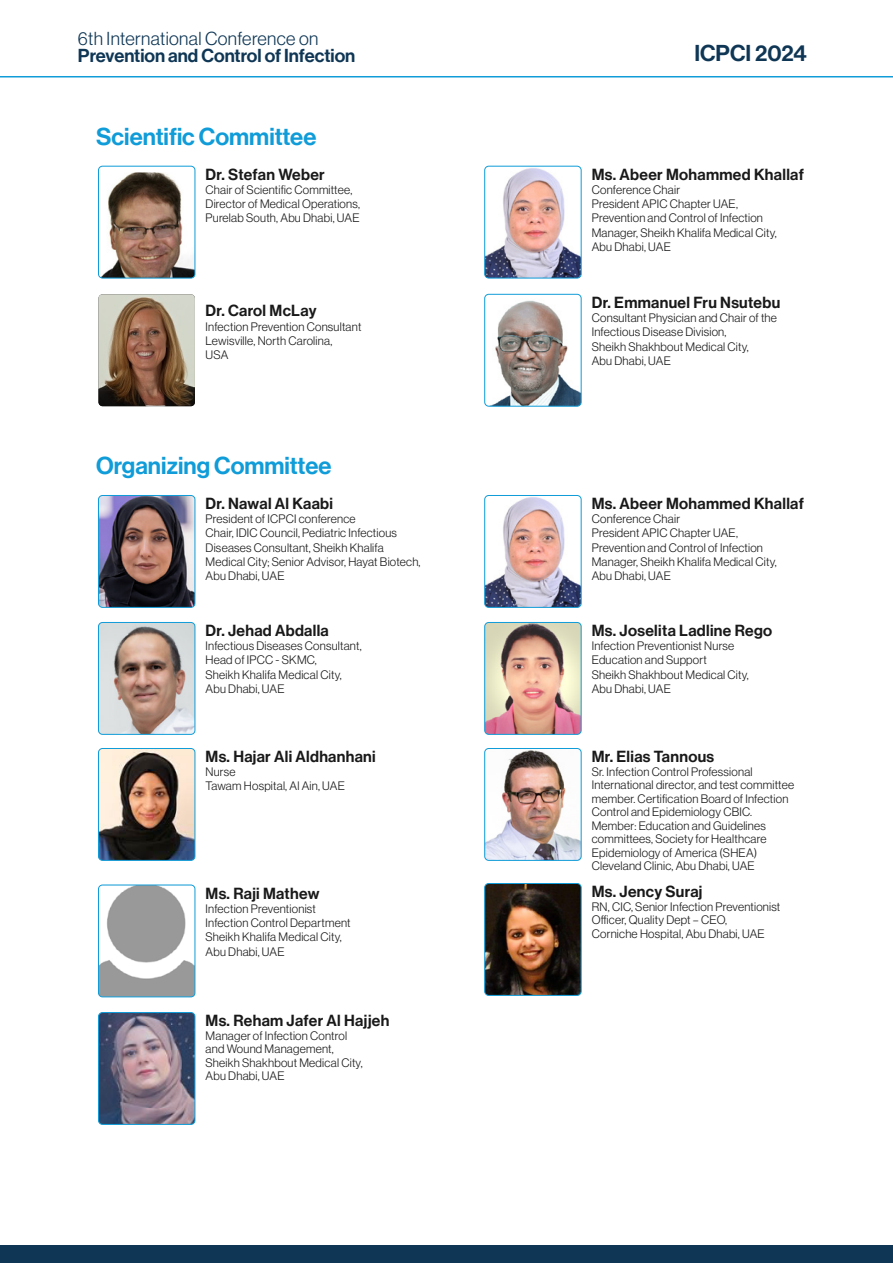
<style>
.page{position:relative;width:893px;height:1263px;background:#fff}
.page>*{position:absolute;margin:0;border:0;box-sizing:border-box;transform-origin:0 0}
.t1{font:24px "Neue Haas Display Mediu";color:#0f9cd8}
.t2{font:22.5px "Neue Haas Display Mediu";color:#0f3755}
.t3{font:18.45px "Neue Haas Display Mediu";color:#0f3755}
.t4{font:300 18.45px "Neue Haas Display";letter-spacing:.02em;color:#0f3755}
.t5{font:15.75px "Neue Haas Display Mediu";letter-spacing:.02em;color:#191919}
.t6{font:300 12px/14.2px "Neue Haas Display";letter-spacing:.02em;color:#191919}
</style>
<div class="page">
<img style="left:98px;top:172px;width:97px;height:106px">
<div style="left:98px;top:166px;width:97px;height:112px;border:1px solid #0f9cd8;border-radius:4px"></div>
<hr style="left:0;top:76px;width:893px;height:1px;background:#0f9cd8">
<div style="left:0;top:1245px;width:893px;height:18px;background:#0f3755"></div>
<img style="left:486px;top:294px;width:95px;height:112px">
<div style="left:484px;top:294px;width:97px;height:113px;border:1px solid #0f9cd8;border-radius:4px"></div>
<img style="left:98px;top:294px;width:97px;height:112px">
<img style="left:100px;top:495px;width:95px;height:112px">
<div style="left:98px;top:495px;width:97px;height:113px;border:1px solid #0f9cd8;border-radius:4px"></div>
<img style="left:486px;top:495px;width:95px;height:112px">
<div style="left:484px;top:495px;width:97px;height:113px;border:1px solid #0f9cd8;border-radius:4px"></div>
<img style="left:486px;top:623px;width:95px;height:111px">
<div style="left:484px;top:622px;width:97px;height:113px;border:1px solid #0f9cd8;border-radius:4px"></div>
<img style="left:485px;top:166px;width:96px;height:112px">
<div style="left:484px;top:166px;width:97px;height:112px;border:1px solid #0f9cd8;border-radius:4px"></div>
<img style="left:100px;top:622px;width:95px;height:112px">
<div style="left:98px;top:622px;width:97px;height:113px;border:1px solid #0f9cd8;border-radius:4px"></div>
<img style="left:486px;top:748px;width:95px;height:112px">
<div style="left:484px;top:748px;width:97px;height:113px;border:1px solid #0f9cd8;border-radius:4px"></div>
<img style="left:100px;top:748px;width:95px;height:112px">
<div style="left:98px;top:748px;width:97px;height:113px;border:1px solid #0f9cd8;border-radius:4px"></div>
<img style="left:98px;top:885px;width:97px;height:112px">
<div style="left:98px;top:885px;width:97px;height:112px;border:1px solid #0f9cd8;border-radius:4px"></div>
<img style="left:486px;top:883px;width:95px;height:112px">
<div style="left:484px;top:883px;width:97px;height:113px;border:1px solid #0f9cd8;border-radius:4px"></div>
<img style="left:100px;top:1012px;width:95px;height:112px">
<div style="left:98px;top:1012px;width:97px;height:113px;border:1px solid #0f9cd8;border-radius:4px"></div>
<h3 class="t4" style="left:78px;top:28px;width:242px">6th International Conference on</h3>
<h3 class="t3" style="left:78px;top:45px;width:279px">Prevention and Control of Infection</h3>
<h2 class="t2" style="left:694px;top:40px;width:114px">ICPCI 2024</h2>
<h1 class="t1" style="left:96px;top:122px;width:222px">Scientific Committee</h1>
<h3 class="t5" style="left:206px;top:165px;width:121px">Dr. Stefan Weber</h3>
<p class="t6" style="left:206px;top:183px;width:156px">Chair of Scientific Committee,<br>Director of Medical Operations,<br>Purelab South, Abu Dhabi, UAE</p>
<h3 class="t5" style="left:206px;top:302px;width:113px">Dr. Carol McLay</h3>
<p class="t6" style="left:206px;top:319px;width:157px">Infection Prevention Consultant<br>Lewisville, North Carolina,<br>USA</p>
<h1 class="t1" style="left:96px;top:452px;width:237px">Organizing Committee</h1>
<h3 class="t5" style="left:206px;top:494px;width:129px">Dr. Nawal Al Kaabi</h3>
<p class="t6" style="left:206px;top:512px;width:216px">President of ICPCI conference<br>Chair, IDIC Council, Pediatric Infectious Diseases Consultant, Sheikh Khalifa Medical City; Senior Advisor, Hayat Biotech, Abu Dhabi, UAE</p>
<h3 class="t5" style="left:206px;top:621px;width:125px">Dr. Jehad Abdalla</h3>
<p class="t6" style="left:206px;top:639px;width:158px">Infectious Diseases Consultant,<br>Head of IPCC - SKMC,<br>Sheikh Khalifa Medical City,<br>Abu Dhabi, UAE</p>
<h3 class="t5" style="left:206px;top:747px;width:172px">Ms. Hajar Ali Aldhanhani</h3>
<p class="t6" style="left:206px;top:765px;width:141px">Nurse<br>Tawam Hospital, Al Ain, UAE</p>
<h3 class="t5" style="left:206px;top:884px;width:116px">Ms. Raji Mathew</h3>
<p class="t6" style="left:206px;top:901px;width:146px">Infection Preventionist<br>Infection Control Department<br>Sheikh Khalifa Medical City,<br>Abu Dhabi, UAE</p>
<h3 class="t5" style="left:206px;top:1011px;width:185px">Ms. Reham Jafer Al Hajjeh</h3>
<p class="t6" style="left:206px;top:1028px;width:159px;line-height:13.5px">Manager of Infection Control and Wound Management,<br>Sheikh Shakhbout Medical City,<br>Abu Dhabi, UAE</p>
<h3 class="t5" style="left:592px;top:165px;width:214px">Ms. Abeer Mohammed Khallaf</h3>
<p class="t6" style="left:592px;top:183px;width:186px">Conference Chair<br>President APIC Chapter UAE,<br>Prevention and Control of Infection<br>Manager, Sheikh Khalifa Medical City,<br>Abu Dhabi, UAE</p>
<h3 class="t5" style="left:592px;top:293px;width:190px">Dr. Emmanuel Fru Nsutebu</h3>
<p class="t6" style="left:592px;top:311px;width:187px">Consultant Physician and Chair of the<br>Infectious Disease Division,<br>Sheikh Shakhbout Medical City,<br>Abu Dhabi, UAE</p>
<h3 class="t5" style="left:592px;top:494px;width:214px">Ms. Abeer Mohammed Khallaf</h3>
<p class="t6" style="left:592px;top:512px;width:186px">Conference Chair<br>President APIC Chapter UAE,<br>Prevention and Control of Infection<br>Manager, Sheikh Khalifa Medical City,<br>Abu Dhabi, UAE</p>
<h3 class="t5" style="left:592px;top:621px;width:182px">Ms. Joselita Ladline Rego</h3>
<p class="t6" style="left:592px;top:639px;width:159px">Infection Preventionist Nurse<br>Education and Support<br>Sheikh Shakhbout Medical City,<br>Abu Dhabi, UAE</p>
<h3 class="t5" style="left:592px;top:747px;width:124px">Mr. Elias Tannous</h3>
<p class="t6" style="left:592px;top:764px;width:204px;line-height:13.5px">Sr. Infection Control Professional International director, and test committee member. Certification Board of Infection Control and Epidemiology CBIC.<br>Member: Education and Guidelines committees, Society for Healthcare Epidemiology of America (SHEA)<br>Cleveland Clinic, Abu Dhabi, UAE</p>
<h3 class="t5" style="left:592px;top:882px;width:112px">Ms. Jency Suraj</h3>
<p class="t6" style="left:592px;top:899px;width:190px;line-height:13.5px">RN, CIC, Senior Infection Preventionist<br>Officer, Quality Dept – CEO,<br>Corniche Hospital, Abu Dhabi, UAE</p>
</div>
